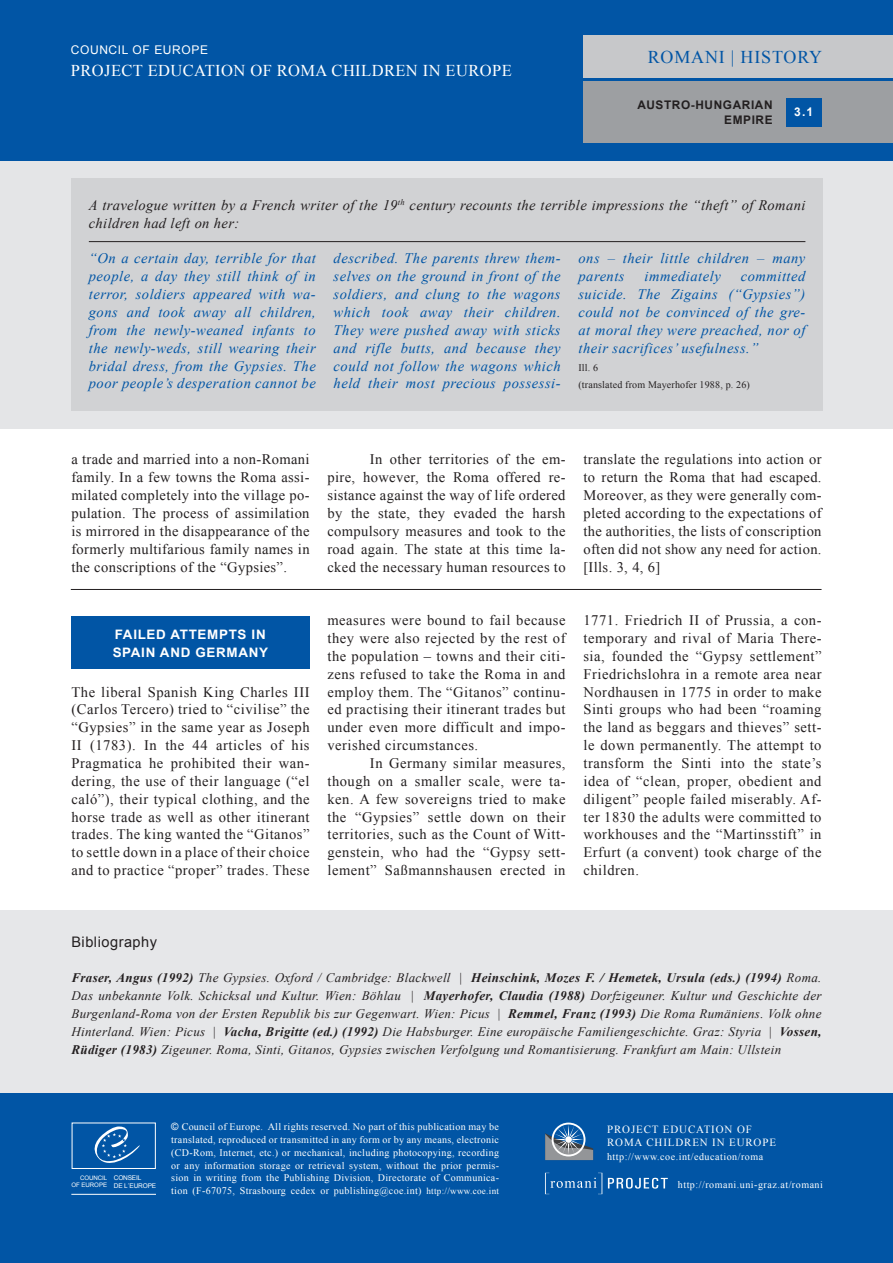
<style>
.page{position:relative;width:893px;height:1263px;background:#fff}
.page>*{position:absolute;margin:0;border:0;box-sizing:border-box;transform-origin:0 0}
.t1{font:18px "Times New Roman";letter-spacing:.045em;color:#0155a5}
.t2{font:16.5px "Times New Roman";letter-spacing:.025em;color:#fff}
.t3{font:14.55px/17.9px "Times New Roman";letter-spacing:.035em;color:#231f20;text-align:justify}
.t4{font:italic 14.55px/17.9px "Times New Roman";letter-spacing:.035em;color:#0155a5;text-align:justify}
.t5{font:italic 14.55px/17.9px "Times New Roman";letter-spacing:.025em;color:#231f20}
.t6{font:14.55px "Arial";letter-spacing:.035em;color:#231f20}
.t7{font:italic 13.05px/17.9px "Times New Roman";letter-spacing:.025em;color:#231f20;text-align:justify}
.t8{font:700 13.05px "Arial";letter-spacing:.05em;color:#fff}
.t9{font:12px "Arial";letter-spacing:.05em;color:#fff}
.t10{font:700 12px "Arial";color:#fff}
.t11{font:700 11.85px "Arial";letter-spacing:.05em;color:#231f20}
.t12{font:10.95px "Times New Roman";letter-spacing:.08em;color:#fff}
.t13{font:10.05px/12.8px "Times New Roman";letter-spacing:.03em;color:#fff;text-align:justify}
.t14{font:10.05px "Times New Roman";letter-spacing:.05em;color:#fff}
.t15{font:10.05px "Times New Roman";letter-spacing:.015em;color:#231f20}
.t16{font:6.45px "Arial";letter-spacing:-.025em;color:#fff}
.t17{font:6.15px "Arial";letter-spacing:-.01em;color:#fff}
.s1{font-weight:700}
.s2{font-style:normal}
.s3{font-family:"Arial"}
.s4{font-size:9.15px}
</style>
<div class="page">
<div style="left:0;top:122px;width:893px;height:307px;background:#e4e5e7"></div>
<div style="left:0;top:0;width:893px;height:161px;background:#0155a5"></div>
<div style="left:583px;top:81px;width:310px;height:62px;background:#9d9fa2"></div>
<div style="left:583px;top:36px;width:310px;height:42px;background:#c7c8ca"></div>
<div style="left:786px;top:98px;width:35px;height:28px;background:#0155a5"></div>
<div style="left:71px;top:179px;width:752px;height:232px;background:#d1d2d4"></div>
<hr style="left:89px;top:241px;width:716px;height:1px;background:#231f20">
<div style="left:0;top:911px;width:893px;height:216px;background:#e6e7e9"></div>
<hr style="left:71px;top:589px;width:750px;height:1px;background:#231f20">
<div style="left:71px;top:617px;width:238px;height:52px;background:#0155a5"></div>
<div style="left:0;top:1094px;width:893px;height:169px;background:#0155a5"></div>
<svg style="left:545px;top:1173px;width:57px;height:21px"></svg>
<svg style="left:608px;top:1178px;width:60px;height:10px"></svg>
<hr style="left:71px;top:1194px;width:85px;height:1px;background:#fff">
<svg style="left:90px;top:1126px;width:50px;height:43px"></svg>
<svg style="left:545px;top:1122px;width:48px;height:38px"></svg>
<p class="t9" style="left:71px;top:42px;width:139px">COUNCIL OF EUROPE</p>
<p class="t2" style="left:71px;top:59px;width:442px">PROJECT EDUCATION OF ROMA CHILDREN IN EUROPE</p>
<p class="t1" style="left:648px;top:45px;width:176px">ROMANI | HISTORY</p>
<p class="t11" style="left:637px;top:97px;width:137px">AUSTRO-HUNGARIAN</p>
<p class="t11" style="left:724px;top:112px;width:50px">EMPIRE</p>
<p class="t10" style="left:794px;top:104px;width:21px">3.1</p>
<p class="t5" style="left:89px;top:196px;width:718px">A travelogue written by a French writer of the 19<sup>th</sup> century recounts the terrible impressions the “theft” of Romani children had left on her:</p>
<p class="t4" style="left:89px;top:249px;width:228px">“On a certain day, terrible for that people, a day they still think of in terror, soldiers appeared with wa&shy;gons and took away all children, from the newly-weaned infants to the newly-weds, still wearing their bridal dress, from the Gypsies. The poor people’s desperation cannot be</p>
<p class="t4" style="left:334px;top:249px;width:228px">described. The parents threw them&shy;selves on the ground in front of the soldiers, and clung to the wagons which took away their children.<br>They were pushed away with sticks and rifle butts, and because they could not follow the wagons which held their most precious possessi-</p>
<p class="t4" style="left:578px;top:249px;width:228px">ons – their little children – many parents</p>
<p class="t4" style="left:578px;top:267px;width:228px;text-indent:162px">committed suicide. The Zigains (“Gypsies”) could not be convinced of the gre&shy;at moral they were preached, nor of their sacrifices’ usefulness.”</p>
<p class="t15" style="left:578px;top:360px;width:21px">Ill. 6</p>
<p class="t15" style="left:578px;top:378px;width:173px">(translated from Mayerhofer 1988, p. 26)</p>
<p class="t4" style="left:645px;top:267px;width:78px">immediately</p>
<p class="t3" style="left:71px;top:450px;width:240px">a trade and married into a non-Romani family. In a few towns the Roma assi&shy;milated completely into the village po&shy;pulation. The process of assimilation is mirrored in the disappearance of the formerly multifarious family names in the conscriptions of the “Gypsies”.</p>
<p class="t3" style="left:327px;top:450px;width:240px;text-indent:43px">In other territories of the em&shy;pire, however, the Roma offered re&shy;sistance against the way of life ordered by the state, they evaded the harsh compulsory measures and took to the road again. The state at this time la&shy;cked the necessary human resources to</p>
<p class="t3" style="left:583px;top:450px;width:240px">translate the regulations into action or to return the Roma that had escaped.<br>Moreover, as they were generally com&shy;pleted according to the expectations of the authorities, the lists of conscription often did not show any need for action. [Ills. 3, 4, 6]</p>
<p class="t8" style="left:115px;top:626px;width:152px">FAILED ATTEMPTS IN</p>
<p class="t8" style="left:113px;top:643px;width:157px">SPAIN AND GERMANY</p>
<p class="t3" style="left:71px;top:682px;width:240px">The liberal Spanish King Charles III (Carlos Tercero) tried to “civilise” the “Gypsies” in the same year as Joseph II (1783). In the 44 articles of his Pragmatica he prohibited their wan&shy;dering, the use of their language (“el caló”), their typical clothing, and the horse trade as well as other itinerant trades. The king wanted the “Gitanos” to settle down in a place of their choice and to practice “proper” trades. These</p>
<p class="t3" style="left:327px;top:611px;width:240px">measures were bound to fail because they were also rejected by the rest of the population – towns and their citi&shy;zens refused to take the Roma in and employ them. The “Gitanos” continu&shy;ed practising their itinerant trades but under even more difficult and impo&shy;verished circumstances.</p>
<p class="t3" style="left:327px;top:754px;width:240px;text-indent:43px">In Germany similar measures, though on a smaller scale, were ta&shy;ken. A few sovereigns tried to make the “Gypsies” settle down on their territories, such as the Count of Witt&shy;genstein, who had the “Gypsy sett&shy;lement” Saßmannshausen erected in</p>
<p class="t3" style="left:583px;top:611px;width:240px">1771. Friedrich II of Prussia, a con&shy;temporary and rival of Maria There&shy;sia, founded the “Gypsy settlement” Friedrichslohra in a remote area near Nordhausen in 1775 in order to make Sinti groups who had been “roaming the land as beggars and thieves” sett&shy;le down permanently. The attempt to transform the Sinti into the state’s idea of “clean, proper, obedient and diligent” people failed miserably. Af&shy;ter 1830 the adults were committed to workhouses and the “Martinsstift” in Erfurt (a convent) took charge of the children.</p>
<p class="t6" style="left:71px;top:932px;width:87px">Bibliography</p>
<p class="t7" style="left:71px;top:969px;width:752px"><span class="s1">Fraser, Angus (1992)</span> The Gypsies. Oxford / Cambridge: Blackwell <span class="s2">|</span> <span class="s1">Heinschink, Mozes F. / Hemetek, Ursula (eds.) (1994)</span> Roma.<br>Das unbekannte Volk. Schicksal und Kultur. Wien: Böhlau <span class="s2">|</span> <span class="s1">Mayerhofer, Claudia (1988)</span> Dorfzigeuner. Kultur und Geschichte der Burgenland-Roma von der Ersten Republik bis zur Gegenwart. Wien: Picus <span class="s2">|</span> <span class="s1">Remmel, Franz (1993)</span> Die Roma Rumäniens. Volk ohne Hinterland. Wien: Picus <span class="s2">|</span> <span class="s1">Vacha, Brigitte (ed.) (1992)</span> Die Habsburger. Eine europäische Familiengeschichte. Graz: Styria <span class="s2">|</span> <span class="s1">Vossen, Rüdiger (1983)</span> Zigeuner. Roma, Sinti, Gitanos, Gypsies zwischen Verfolgung und Romantisierung. Frankfurt am Main: Ullstein</p>
<p class="t16" style="left:114px;top:1173px;width:29px">CONSEIL</p>
<p class="t16" style="left:114px;top:1181px;width:44px">DE L´EUROPE</p>
<p class="t17" style="left:80px;top:1173px;width:29px">COUNCIL</p>
<p class="t17" style="left:72px;top:1181px;width:37px">OF EUROPE</p>
<p class="t13" style="left:171px;top:1120px;width:329px"><span class="s3">©</span> Council of Europe. All rights reserved. No part of this publication may be translated, reproduced or transmitted in any form or by any means, electronic (CD-Rom, Internet, etc.) or mechanical, including photocopying, recording or any information storage or retrieval system, without the prior permis&shy;sion in writing from the Publishing Division, Directorate of Communica&shy;tion (F-67075, Strasbourg cedex or publishing@coe.int) <span class="s4">http://www.coe.int</span></p>
<p class="t12" style="left:607px;top:1122px;width:146px">PROJECT EDUCATION OF</p>
<p class="t12" style="left:607px;top:1135px;width:171px">ROMA CHILDREN IN EUROPE</p>
<p class="t14" style="left:607px;top:1150px;width:158px">http://www.coe.int/education/roma</p>
<p class="t14" style="left:678px;top:1178px;width:147px">http://romani.uni-graz.at/romani</p>
</div>
